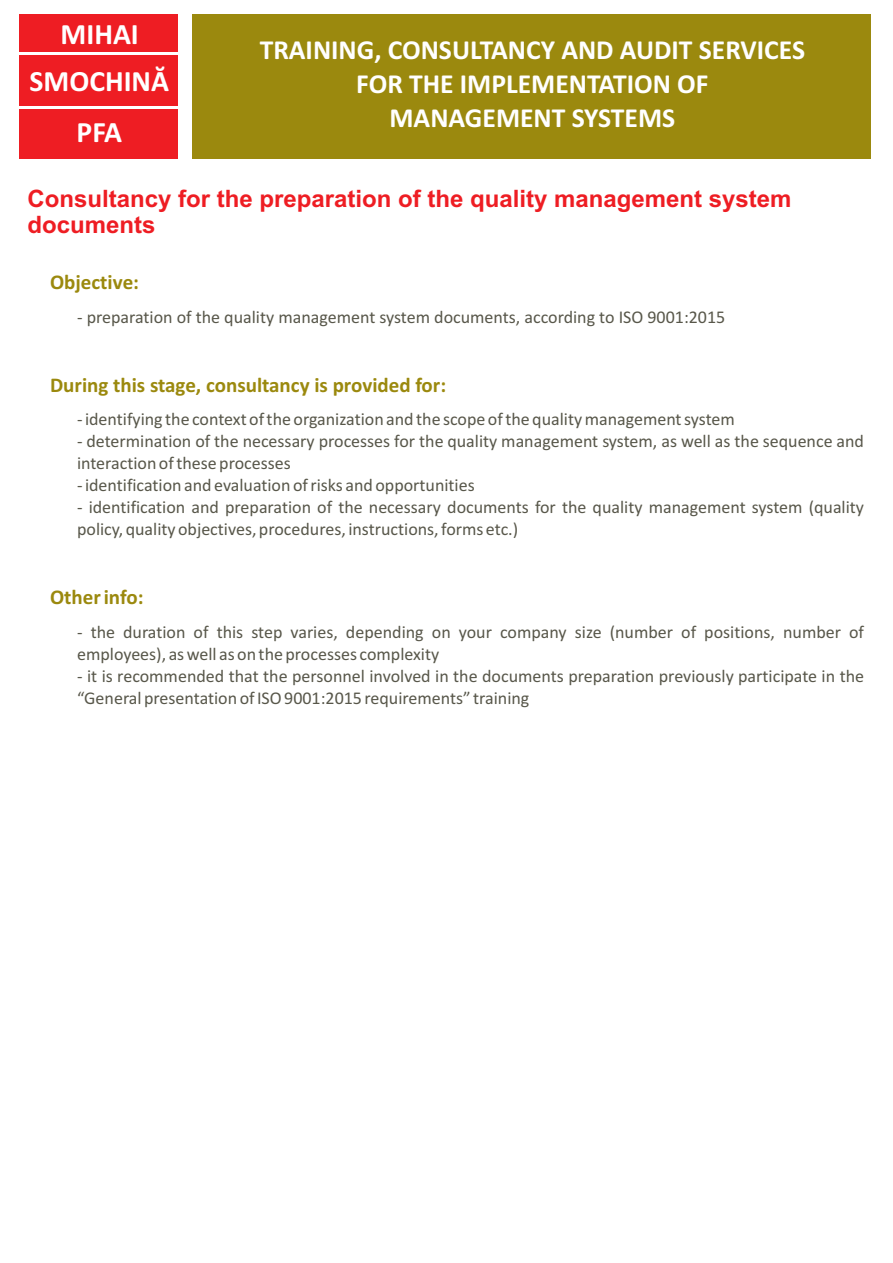
<style>
.page{position:relative;width:893px;height:1263px;background:#fff}
.page>*{position:absolute;margin:0;border:0;box-sizing:border-box;transform-origin:0 0}
.t1{font:700 29.55px/46.8px "Calibri";color:#fff;text-align:center}
.t2{font:700 27.6px/33.8px "Calibri";color:#fff;text-align:center}
.t3{font:700 24px/26.8px "Arial";color:#ee1d23}
.t4{font:700 21px "Calibri";color:#9b890e}
.t5{font:18px/21.9px "Calibri";color:#58574a}
</style>
<div class="page">
<div style="left:20px;top:14px;width:158px;height:145px;background:#ee1d23"></div>
<hr style="left:19px;top:53px;width:159px;height:2px;background:#fff">
<hr style="left:19px;top:107px;width:159px;height:2px;background:#fff">
<div style="left:193px;top:14px;width:678px;height:145px;background:#9b890e"></div>
<h1 class="t1" style="left:30px;top:14px;width:141px">MIHAI<br>SMOCHINÃ</h1>
<h1 class="t1" style="left:77px;top:111px;width:47px">PFA</h1>
<h2 class="t2" style="left:260px;top:36px;width:547px">TRAINING, CONSULTANCY AND AUDIT SERVICES<br>FOR THE IMPLEMENTATION OF<br>MANAGEMENT SYSTEMS</h2>
<h3 class="t3" style="left:27px;top:187px;width:766px">Consultancy for the preparation of the quality management system documents</h3>
<p class="t4" style="left:50px;top:273px;width:90px">Objective:</p>
<p class="t5" style="left:77px;top:307px;width:650px">- preparation of the quality management system documents, according to ISO 9001:2015</p>
<p class="t4" style="left:50px;top:376px;width:398px">During this stage, consultancy is provided for:</p>
<p class="t5" style="left:77px;top:410px;width:659px">- identifying the context of the organization and the scope of the quality management system</p>
<p class="t5" style="left:77px;top:432px;width:788px">- determination of the necessary processes for the quality management system, as well as the sequence and interaction of these processes</p>
<p class="t5" style="left:77px;top:476px;width:399px">- identification and evaluation of risks and opportunities</p>
<p class="t5" style="left:77px;top:498px;width:788px">- identification and preparation of the necessary documents for the quality management system (quality policy, quality objectives, procedures, instructions, forms etc.)</p>
<p class="t4" style="left:50px;top:588px;width:95px">Other info:</p>
<p class="t5" style="left:77px;top:622px;width:788px">- the duration of this step varies, depending on your company size (number of positions, number of employees), as well as on the processes complexity</p>
<p class="t5" style="left:77px;top:666px;width:788px">- it is recommended that the personnel involved in the documents preparation previously participate in the “General presentation of ISO 9001:2015 requirements” training</p>
</div>
